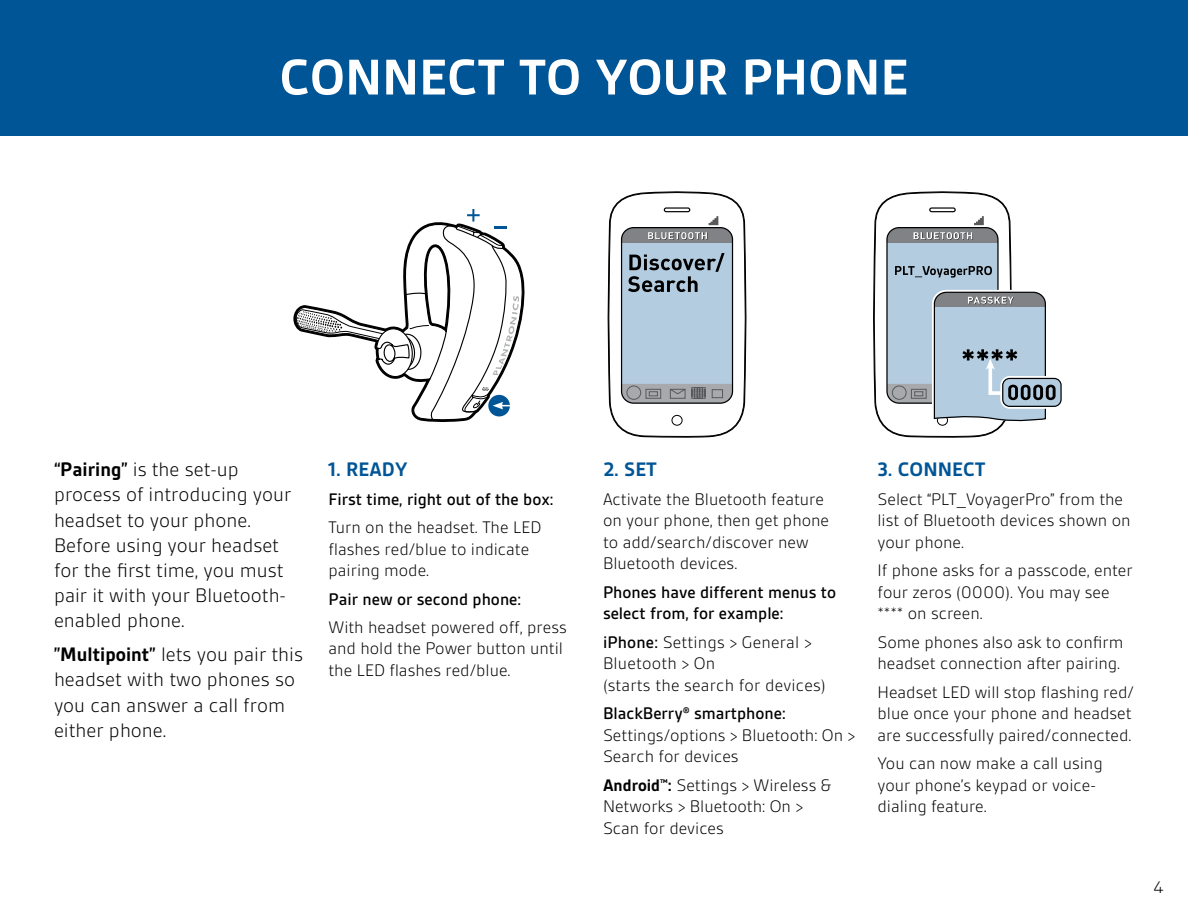
<style>
.page{position:relative;width:1188px;height:918px;background:#fff}
.page>*{position:absolute;margin:0;border:0;box-sizing:border-box;transform-origin:0 0}
.t1{font:700 54px "Gesta";color:#fff}
.t2{font:300 21px/25.2px "Gesta";color:#000}
.t3{font:700 21px "Gesta";color:#005596}
.t4{font:300 18px/21.6px "Gesta";color:#000}
.t5{font:500 18px/21.6px "Gesta";color:#000}
.s1{font-weight:700}
.s2{font-weight:500}
</style>
<div class="page">
<div style="left:0;top:0;width:1188px;height:136px;background:#005596"></div>
<svg style="left:607px;top:191px;width:140px;height:247px"></svg>
<div style="left:1000px;top:376px;width:63px;height:33px;border:5px solid #fff;border-radius:7px"></div>
<div style="left:1003px;top:378px;width:58px;height:28px;background:#b3cce0;border-radius:7px"></div>
<div style="left:1002px;top:378px;width:60px;height:29px;border:1px solid #000;border-radius:7px"></div>
<svg style="left:873px;top:191px;width:183px;height:247px"></svg>
<svg style="left:293px;top:263px;width:232px;height:159px"></svg>
<hr style="left:501px;top:405px;width:75px;height:1px;background:#fff">
<svg style="left:296px;top:209px;width:223px;height:212px"></svg>
<h1 class="t1" style="left:280px;top:49px;width:630px">CONNECT TO YOUR PHONE</h1>
<p class="t2" style="left:54px;top:457px;width:239px"><span class="s1">“Pairing”</span> is the set-up process of introducing your headset to your phone.<br>Before using your headset for the first time, you must pair it with your Bluetooth&shy;enabled phone.</p>
<p class="t2" style="left:54px;top:642px;width:251px"><span class="s1">”Multipoint”</span> lets you pair this headset with two phones so you can answer a call from either phone.</p>
<p class="t3" style="left:328px;top:459px;width:81px">1. READY</p>
<p class="t5" style="left:328px;top:488px;width:227px">First time, right out of the box:</p>
<p class="t4" style="left:328px;top:516px;width:214px">Turn on the headset. The LED flashes red/blue to indicate pairing mode.</p>
<p class="t5" style="left:328px;top:588px;width:194px">Pair new or second phone:</p>
<p class="t4" style="left:328px;top:616px;width:240px">With headset powered off, press and hold the Power button until the LED flashes red/blue.</p>
<p class="t3" style="left:603px;top:459px;width:56px">2. SET</p>
<p class="t4" style="left:603px;top:488px;width:228px">Activate the Bluetooth feature on your phone, then get phone to add/search/discover new<br>Bluetooth devices.</p>
<p class="t5" style="left:603px;top:581px;width:235px">Phones have different menus to select from, for example:</p>
<p class="t4" style="left:603px;top:631px;width:224px"><span class="s2">iPhone:</span> Settings &gt; General &gt;<br>Bluetooth &gt; On<br>(starts the search for devices)</p>
<p class="t5" style="left:603px;top:703px;width:184px">BlackBerry® smartphone:</p>
<p class="t4" style="left:603px;top:724px;width:254px">Settings/options &gt; Bluetooth: On &gt;<br>Search for devices</p>
<p class="t4" style="left:603px;top:774px;width:229px"><span class="s1">Android</span><sup>™</sup><span class="s1">:</span> Settings &gt; Wireless &amp;<br>Networks &gt; Bluetooth: On &gt;<br>Scan for devices</p>
<p class="t3" style="left:878px;top:459px;width:110px">3. CONNECT</p>
<p class="t4" style="left:878px;top:488px;width:255px">Select “PLT_VoyagerPro” from the list of Bluetooth devices shown on your phone.</p>
<p class="t4" style="left:878px;top:560px;width:257px">If phone asks for a passcode, enter four zeros (0000). You may see **** on screen.</p>
<p class="t4" style="left:878px;top:631px;width:247px">Some phones also ask to confirm headset connection after pairing.</p>
<p class="t4" style="left:878px;top:681px;width:258px">Headset LED will stop flashing red/ blue once your phone and headset are successfully paired/connected.</p>
<p class="t4" style="left:878px;top:753px;width:227px">You can now make a call using your phone’s keypad or voice&shy;dialing feature.</p>
<p class="t4" style="left:1154px;top:876px;width:12px">4</p>
</div>
